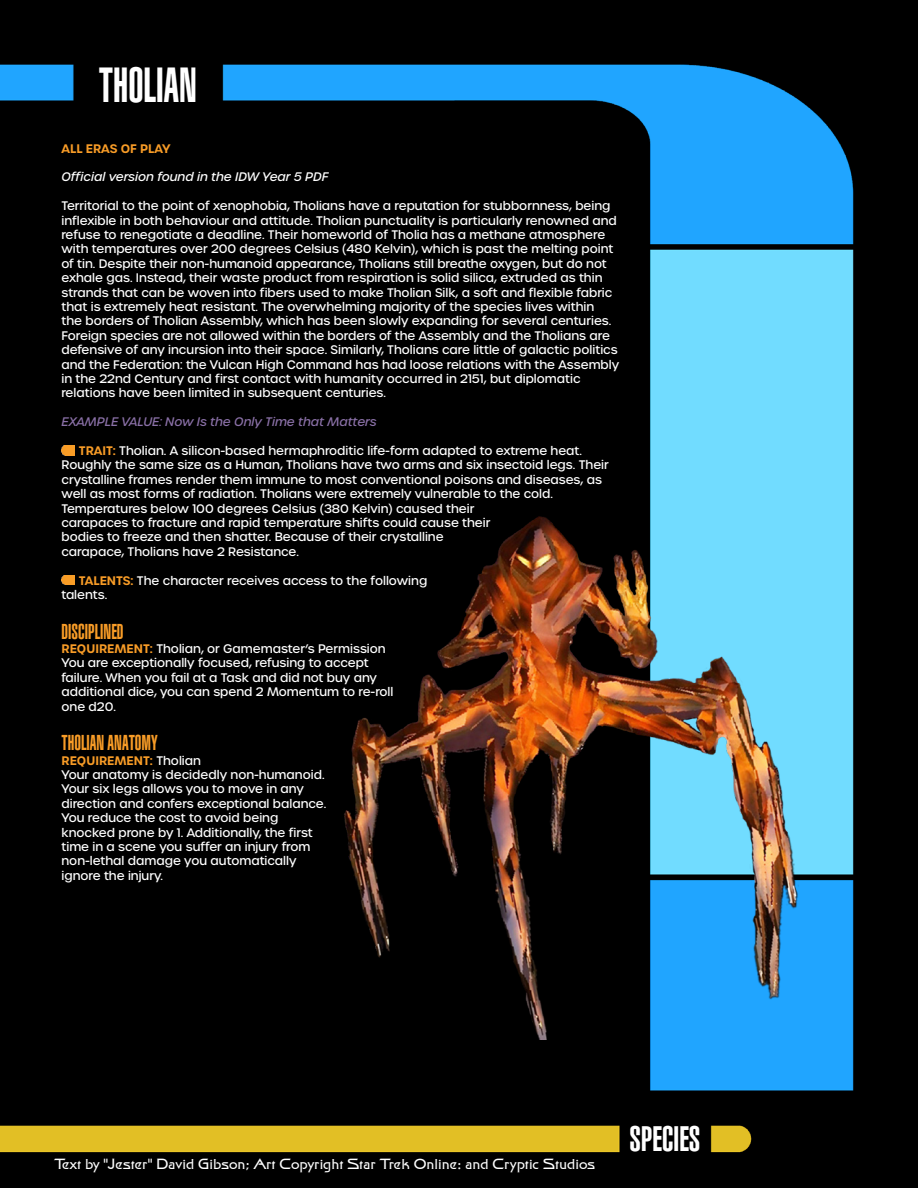
<style>
.page{position:relative;width:918px;height:1188px;background:#fff}
.page>*{position:absolute;margin:0;border:0;box-sizing:border-box;transform-origin:0 0}
.Species{font:ultra-condensed 48px "Context Ultra Condensed S Si";color:#fff;scale:.95 1}
.t1{font:ultra-condensed 34.5px "Context Ultra Condensed S Si";color:#fff}
.Talent{font:ultra-condensed 21px "Context Ultra Condensed S Si";color:#f89c27;scale:.95 1}
.Legal{font:15px "Final Frontier";color:#fff}
.t2{font:500 12px/14.4px "Urbane";color:#fff}
.t3{font:italic 500 12px "Urbane";color:#8a70a7}
.t4{font:italic 500 12px "Urbane";color:#fff}
.t5{font:600 12px "Urbane";color:#f89c27}
.s1{font-weight:600;color:#f89c27}
.s2{font-weight:500;color:#fff}
</style>
<div class="page">
<img style="left:1px;top:1px;width:917px;height:1187px">
<svg style="left:62px;top:446px;width:13px;height:9px"></svg>
<svg style="left:62px;top:575px;width:13px;height:10px"></svg>
<img style="left:343px;top:515px;width:457px;height:525px">
<p class="Species" style="left:99px;top:57px;width:105px">THOLIAN</p>
<p class="t5" style="left:62px;top:140px;width:110px">ALL ERAS OF PLAY</p>
<p class="t4" style="left:62px;top:169px;width:268px">Official version found in the IDW Year 5 PDF</p>
<p class="t2" style="left:62px;top:199px;width:559px">Territorial to the point of xenophobia, Tholians have a reputation for stubbornness, being inflexible in both behaviour and attitude. Tholian punctuality is particularly renowned and refuse to renegotiate a deadline. Their homeworld of Tholia has a methane atmosphere with temperatures over 200 degrees Celsius (480 Kelvin), which is past the melting point of tin. Despite their non-humanoid appearance, Tholians still breathe oxygen, but do not exhale gas. Instead, their waste product from respiration is solid silica, extruded as thin strands that can be woven into fibers used to make Tholian Silk, a soft and flexible fabric that is extremely heat resistant. The overwhelming majority of the species lives within<br>the borders of Tholian Assembly, which has been slowly expanding for several centuries.<br>Foreign species are not allowed within the borders of the Assembly and the Tholians are defensive of any incursion into their space. Similarly, Tholians care little of galactic politics and the Federation: the Vulcan High Command has had loose relations with the Assembly in the 22nd Century and first contact with humanity occurred in 2151, but diplomatic relations have been limited in subsequent centuries.</p>
<p class="t3" style="left:62px;top:414px;width:317px">EXAMPLE VALUE: Now Is the Only Time that Matters</p>
<p class="t2" style="left:62px;top:444px;width:549px;text-indent:17px"><span class="s1">TRAIT:</span> Tholian. A silicon-based hermaphroditic life-form adapted to extreme heat.<br>Roughly the same size as a Human, Tholians have two arms and six insectoid legs. Their crystalline frames render them immune to most conventional poisons and diseases, as well as most forms of radiation. Tholians were extremely vulnerable to the cold.<br>Temperatures below 100 degrees Celsius (380 Kelvin) caused their<br>carapaces to fracture and rapid temperature shifts could cause their<br>bodies to freeze and then shatter. Because of their crystalline<br>carapace, Tholians have 2 Resistance.</p>
<p class="t2" style="left:62px;top:573px;width:367px;text-indent:17px"><span class="s1">TALENTS:</span> The character receives access to the following talents.</p>
<p class="Talent" style="left:62px;top:619px;width:67px">DISCIPLINED</p>
<p class="t2" style="left:62px;top:642px;width:326px"><span class="s1">REQUIREMENT:</span> Tholian, or Gamemaster’s Permission</p>
<p class="t2" style="left:62px;top:656px;width:334px">You are exceptionally focused, refusing to accept failure. When you fail at a Task and did not buy any additional dice, you can spend 2 Momentum to re-roll one d20.</p>
<p class="Talent" style="left:62px;top:731px;width:103px">THOLIAN ANATOMY</p>
<p class="t5" style="left:62px;top:752px;width:141px">REQUIREMENT: <span class="s2">Tholian</span></p>
<p class="t2" style="left:62px;top:768px;width:266px">Your anatomy is decidedly non-humanoid.<br>Your six legs allows you to move in any direction and confers exceptional balance.<br>You reduce the cost to avoid being knocked prone by 1. Additionally, the first time in a scene you suffer an injury from non-lethal damage you automatically ignore the injury.</p>
<p class="Legal" style="left:54px;top:1157px;width:543px">Text by "Jester" David Gibson; Art Copyright Star Trek Online: and Cryptic Studios</p>
<h2 class="t1" style="left:630px;top:1119px;width:72px">SPECIES</h2>
</div>
